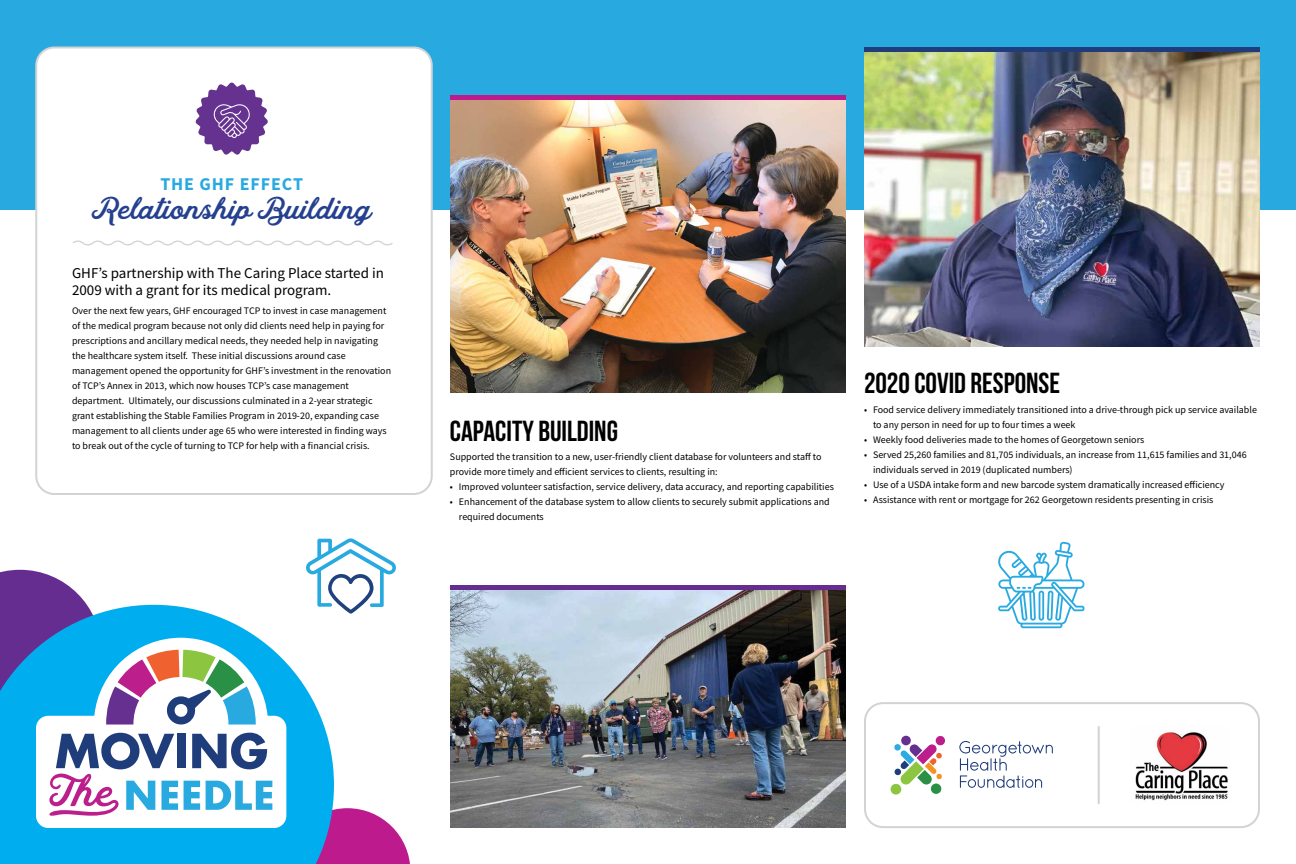
<style>
.page{position:relative;width:1296px;height:864px;background:#fff}
.page>*{position:absolute;margin:0;border:0;box-sizing:border-box;transform-origin:0 0}
.t1{font:29px "Bebas Neue";color:#000}
.t2{font:29px "Hanley Pro Script";color:#25408f}
.t3{font:700 18px "Source Sans Pro";letter-spacing:.05em;color:#28aae1}
.t4{font:15px/17px "Source Sans Pro";color:#000}
.t5{font:10px/15px "Source Sans Pro";color:#000}
</style>
<div class="page">
<div style="left:0;top:0;width:1296px;height:210px;background:#28aae1"></div>
<svg style="left:334px;top:808px;width:76px;height:56px"></svg>
<svg style="left:0;top:662px;width:334px;height:202px;background:#1cb2ee"></svg>
<img style="left:864px;top:52px;width:396px;height:294px">
<img style="left:450px;top:100px;width:396px;height:292px">
<img style="left:450px;top:590px;width:396px;height:238px">
<svg style="left:36px;top:649px;width:250px;height:179px"></svg>
<svg style="left:0;top:570px;width:272px;height:246px"></svg>
<div style="left:36px;top:48px;width:396px;height:446px;background:#fff;border-radius:18px"></div>
<div style="left:35px;top:46px;width:398px;height:449px;border:2px solid #d1d3d4;border-radius:18px"></div>
<div style="left:450px;top:585px;width:396px;height:5px;background:#662d91"></div>
<div style="left:450px;top:95px;width:396px;height:5px;background:#bd1b8d"></div>
<hr style="left:864px;top:48px;width:396px;height:4px;background:#1f3d7b">
<div style="left:864px;top:702px;width:396px;height:126px;border:2px solid #d1d3d4;border-radius:18px"></div>
<img style="left:1135px;top:731px;width:93px;height:70px">
<svg style="left:891px;top:736px;width:54px;height:59px"></svg>
<svg style="left:959px;top:741px;width:94px;height:47px"></svg>
<hr style="left:1098px;top:726px;width:2px;height:78px;background:#d1d3d4">
<svg style="left:998px;top:542px;width:86px;height:86px"></svg>
<svg style="left:306px;top:538px;width:90px;height:76px"></svg>
<svg style="left:72px;top:240px;width:321px;height:6px"></svg>
<svg style="left:196px;top:83px;width:72px;height:72px"></svg>
<h2 class="t3" style="left:160px;top:172px;width:144px">THE GHF EFFECT</h2>
<h1 class="t2" style="left:92px;top:186px;width:281px">Relationship Building</h1>
<h3 class="t4" style="left:72px;top:264px;width:313px">GHF’s partnership with The Caring Place started in<br>2009 with a grant for its medical program.</h3>
<p class="t5" style="left:72px;top:303px;width:321px">Over the next few years, GHF encouraged TCP to invest in case management of the medical program because not only did clients need help in paying for prescriptions and ancillary medical needs, they needed help in navigating the healthcare system itself. These initial discussions around case management opened the opportunity for GHF’s investment in the renovation of TCP’s Annex in 2013, which now houses TCP’s case management department. Ultimately, our discussions culminated in a 2-year strategic grant establishing the Stable Families Program in 2019-20, expanding case management to all clients under age 65 who were interested in finding ways to break out of the cycle of turning to TCP for help with a financial crisis.</p>
<h1 class="t1" style="left:450px;top:415px;width:170px">CAPACITY BUILDING</h1>
<p class="t5" style="left:450px;top:449px;width:373px">Supported the transition to a new, user-friendly client database for volunteers and staff to provide more timely and efficient services to clients, resulting in:</p>
<p class="t5" style="left:450px;top:479px;width:385px">• Improved volunteer satisfaction, service delivery, data accuracy, and reporting capabilities</p>
<p class="t5" style="left:459px;top:494px;width:372px;text-indent:-9px">• Enhancement of the database system to allow clients to securely submit applications and required documents</p>
<h1 class="t1" style="left:864px;top:367px;width:198px">2020 COVID RESPONSE</h1>
<p class="t5" style="left:873px;top:402px;width:385px;text-indent:-9px">• Food service delivery immediately transitioned into a drive-through pick up service available to any person in need for up to four times a week</p>
<p class="t5" style="left:864px;top:432px;width:282px">• Weekly food deliveries made to the homes of Georgetown seniors</p>
<p class="t5" style="left:873px;top:447px;width:375px;text-indent:-9px">• Served 25,260 families and 81,705 individuals, an increase from 11,615 families and 31,046 individuals served in 2019 (duplicated numbers)</p>
<p class="t5" style="left:864px;top:477px;width:362px">• Use of a USDA intake form and new barcode system dramatically increased efficiency</p>
<p class="t5" style="left:864px;top:492px;width:351px">• Assistance with rent or mortgage for 262 Georgetown residents presenting in crisis</p>
</div>
